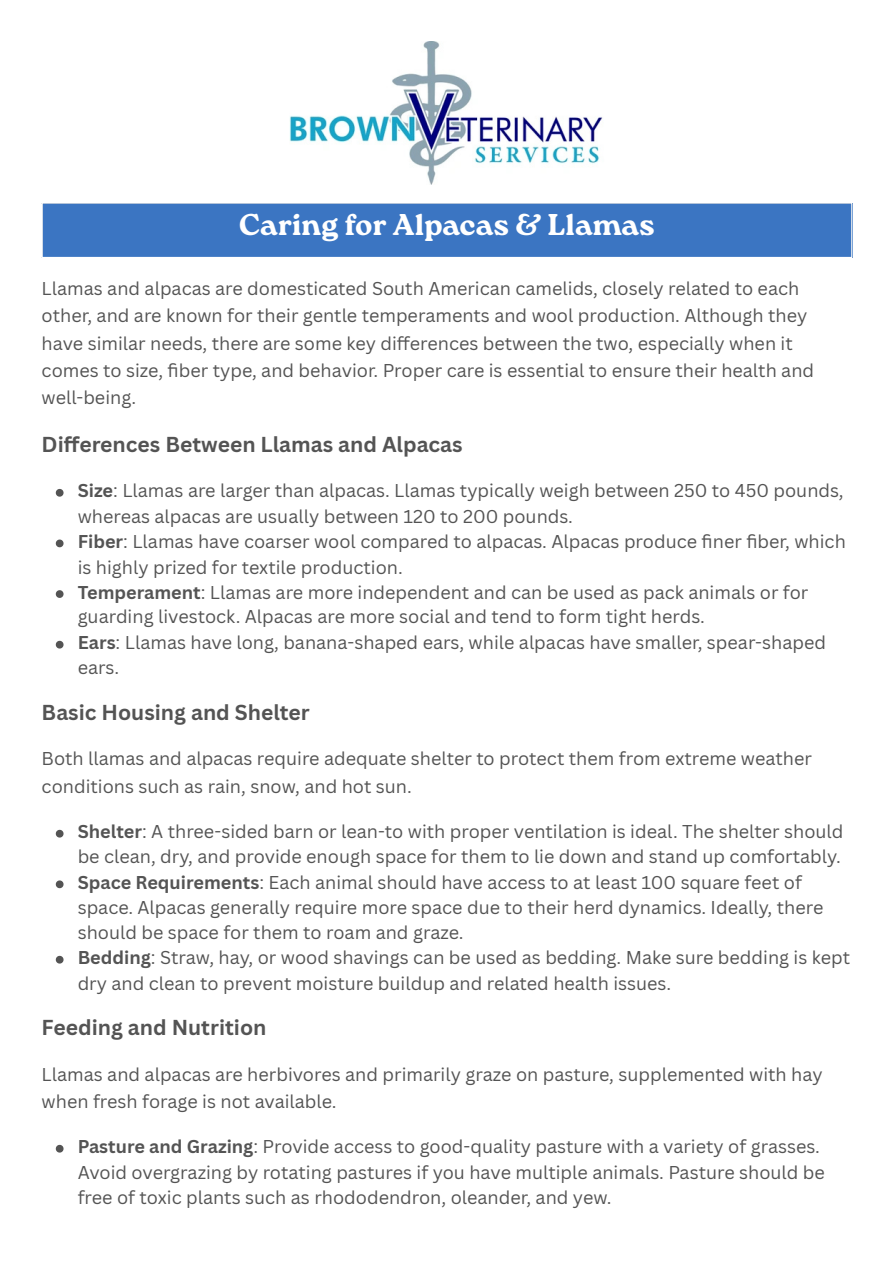
<style>
.page{position:relative;width:894px;height:1263px;background:#fff}
.page>*{position:absolute;margin:0;border:0;box-sizing:border-box;transform-origin:0 0}
.t1{font:30px "Roca One Bl";color:#fff}
.t2{font:700 21px "Canva Sans";color:#545454}
.t3{font:18px/27.3px "Canva Sans";color:#545454}
.s1{font-weight:700}
</style>
<div class="page">
<svg style="left:56px;top:489px;width:7px;height:8px"></svg>
<svg style="left:56px;top:540px;width:7px;height:7px"></svg>
<svg style="left:56px;top:590px;width:7px;height:8px"></svg>
<svg style="left:56px;top:641px;width:7px;height:7px"></svg>
<svg style="left:56px;top:830px;width:7px;height:7px"></svg>
<svg style="left:56px;top:880px;width:7px;height:8px"></svg>
<svg style="left:56px;top:956px;width:7px;height:7px"></svg>
<svg style="left:56px;top:1145px;width:7px;height:7px"></svg>
<img style="left:290px;top:42px;width:313px;height:142px">
<div style="left:42px;top:203px;width:809px;height:55px;background:#3b75c2"></div>
<hr style="left:42px;top:204px;width:1px;height:53px;background:#fff">
<hr style="left:850px;top:204px;width:2px;height:53px;background:#fff">
<hr style="left:42px;top:202px;width:810px;height:2px;background:#fff">
<hr style="left:42px;top:257px;width:810px;height:1px;background:#fff">
<p class="t1" style="left:239px;top:207px;width:417px">Caring for Alpacas &amp; Llamas</p>
<p class="t3" style="left:42px;top:274px;width:773px">Llamas and alpacas are domesticated South American camelids, closely related to each other, and are known for their gentle temperaments and wool production. Although they have similar needs, there are some key differences between the two, especially when it comes to size, fi ber type, and behavior. Proper care is essential to ensure their health and well-being.</p>
<h1 class="t2" style="left:42px;top:430px;width:422px">Differences Between Llamas and Alpacas</h1>
<p class="t3" style="left:78px;top:477px;width:767px;line-height:25.8px"><span class="s1">Size</span>: Llamas are larger than alpacas. Llamas typically weigh between 250 to 450 pounds, whereas alpacas are usually between 120 to 200 pounds.</p>
<p class="t3" style="left:78px;top:528px;width:769px;line-height:25.8px"><span class="s1">Fiber</span>: Llamas have coarser wool compared to alpacas. Alpacas produce fi ner fi ber, which is highly prized for textile production.</p>
<p class="t3" style="left:78px;top:579px;width:732px;line-height:24.8px"><span class="s1">Temperament</span>: Llamas are more independent and can be used as pack animals or for guarding livestock. Alpacas are more social and tend to form tight herds.</p>
<p class="t3" style="left:78px;top:630px;width:749px;line-height:24.8px"><span class="s1">Ears</span>: Llamas have long, banana-shaped ears, while alpacas have smaller, spear-shaped ears.</p>
<h1 class="t2" style="left:42px;top:698px;width:269px">Basic Housing and Shelter</h1>
<p class="t3" style="left:42px;top:744px;width:771px;line-height:28.2px">Both llamas and alpacas require adequate shelter to protect them from extreme weather conditions such as rain, snow, and hot sun.</p>
<p class="t3" style="left:78px;top:819px;width:767px;line-height:24.8px"><span class="s1">Shelter</span>: A three-sided barn or lean-to with proper ventilation is ideal. The shelter should be clean, dry, and provide enough space for them to lie down and stand up comfortably.</p>
<p class="t3" style="left:78px;top:869px;width:747px;line-height:25.3px"><span class="s1">Space Requirements</span>: Each animal should have access to at least 100 square feet of space. Alpacas generally require more space due to their herd dynamics. Ideally, there should be space for them to roam and graze.</p>
<p class="t3" style="left:78px;top:944px;width:773px;line-height:25.8px"><span class="s1">Bedding</span>: Straw, hay, or wood shavings can be used as bedding. Make sure bedding is kept dry and clean to prevent moisture buildup and related health issues.</p>
<h1 class="t2" style="left:42px;top:1013px;width:226px">Feeding and Nutrition</h1>
<p class="t3" style="left:42px;top:1061px;width:782px">Llamas and alpacas are herbivores and primarily graze on pasture, supplemented with hay when fresh forage is not available.</p>
<p class="t3" style="left:78px;top:1133px;width:748px;line-height:25.3px"><span class="s1">Pasture and Grazing</span>: Provide access to good-quality pasture with a variety of grasses.<br>Avoid overgrazing by rotating pastures if you have multiple animals. Pasture should be free of toxic plants such as rhododendron, oleander, and yew.</p>
</div>
